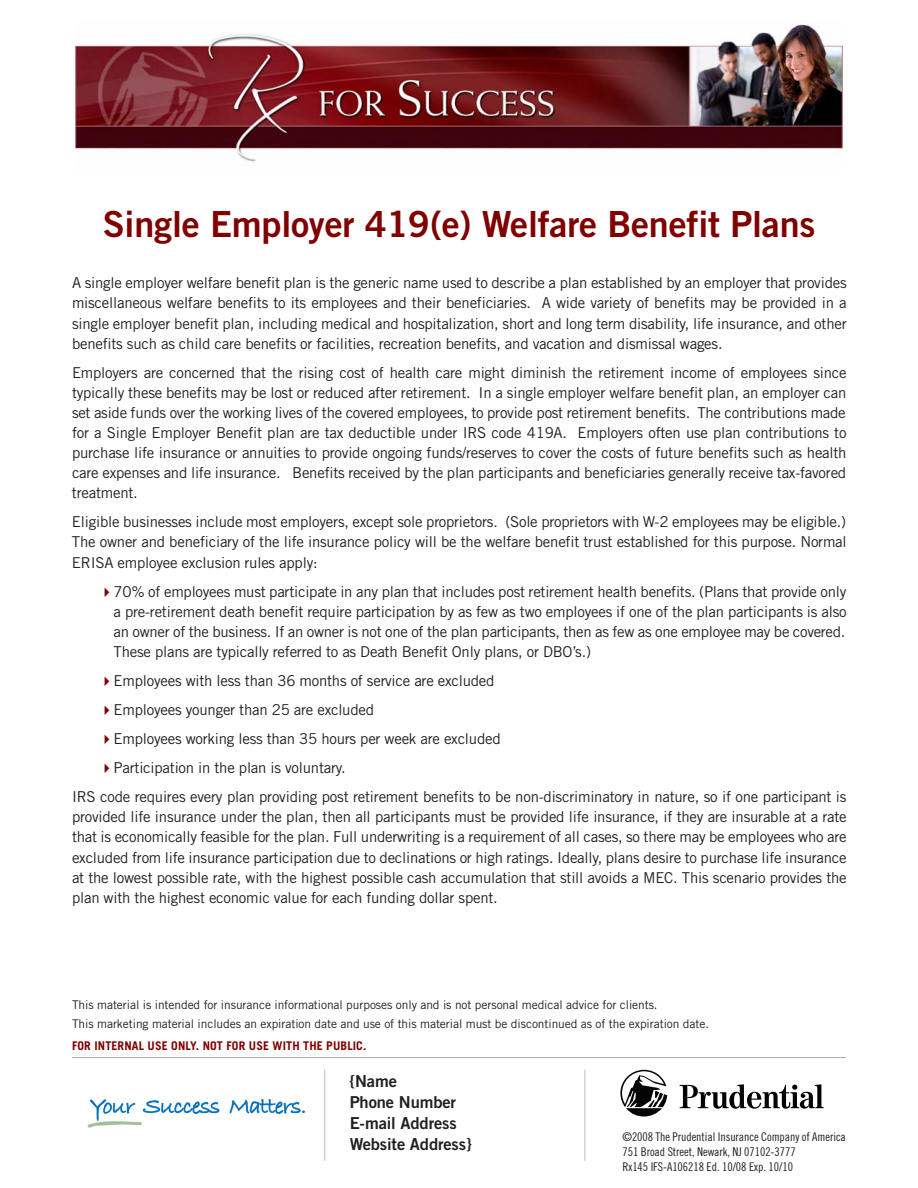
<style>
.page{position:relative;width:918px;height:1188px;background:#fff}
.page>*{position:absolute;margin:0;border:0;box-sizing:border-box;transform-origin:0 0}
.t1{font:36px "Trade Gothic Bold Two";letter-spacing:-.005em;color:#800000}
.t2{font:16.5px/21px "Trade Gothic Bold Two";letter-spacing:-.005em;color:#231f20}
.t3{font:15px/20.1px "Trade Gothic";letter-spacing:-.015em;color:#231f20;text-align:justify}
.t4{font:12px/18.3px "Trade Gothic";letter-spacing:-.005em;color:#231f20}
.t5{font:12px/15px "Trade Gothic Cond Eighteen";letter-spacing:-.005em;color:#231f20}
.t6{font:700 12px "Trade Gothic";letter-spacing:.01em;color:#800000}
.s1{color:#800000}
</style>
<div class="page">
<hr style="left:72px;top:1057px;width:774px;height:1px;background:#a8a9ad">
<hr style="left:584px;top:1070px;width:1px;height:91px;background:#bcbdc0">
<hr style="left:324px;top:1070px;width:1px;height:91px;background:#bcbdc0">
<img style="left:87px;top:1099px;width:219px;height:29px">
<svg style="left:680px;top:1084px;width:144px;height:25px"></svg>
<svg style="left:620px;top:1070px;width:47px;height:47px"></svg>
<img style="left:76px;top:24px;width:766px;height:138px">
<h1 class="t1" style="left:103px;top:211px;width:714px">Single Employer 419(e) Welfare Benefit Plans</h1>
<p class="t3" style="left:72px;top:274px;width:776px">A single employer welfare benefit plan is the generic name used to describe a plan established by an employer that provides miscellaneous welfare benefits to its employees and their beneficiaries. A wide variety of benefits may be provided in a single employer benefit plan, including medical and hospitalization, short and long term disability, life insurance, and other benefits such as child care benefits or facilities, recreation benefits, and vacation and dismissal wages.</p>
<p class="t3" style="left:72px;top:364px;width:776px">Employers are concerned that the rising cost of health care might diminish the retirement income of employees since typically these benefits may be lost or reduced after retirement. In a single employer welfare benefit plan, an employer can set aside funds over the working lives of the covered employees, to provide post retirement benefits. The contributions made for a Single Employer Benefit plan are tax deductible under IRS code 419A. Employers often use plan contributions to purchase life insurance or annuities to provide ongoing funds/reserves to cover the costs of future benefits such as health care expenses and life insurance. Benefits received by the plan participants and beneficiaries generally receive tax-favored treatment.</p>
<p class="t3" style="left:72px;top:513px;width:776px">Eligible businesses include most employers, except sole proprietors. (Sole proprietors with W-2 employees may be eligible.)<br>The owner and beneficiary of the life insurance policy will be the welfare benefit trust established for this purpose. Normal ERISA employee exclusion rules apply:</p>
<p class="t3" style="left:114px;top:583px;width:735px;text-indent:-15px"><span class="s1">✔</span>70% of employees must participate in any plan that includes post retirement health benefits. (Plans that provide only a pre-retirement death benefit require participation by as few as two employees if one of the plan participants is also an owner of the business. If an owner is not one of the plan participants, then as few as one employee may be covered.<br>These plans are typically referred to as Death Benefit Only plans, or DBO’s.)</p>
<p class="t3" style="left:99px;top:672px;width:397px"><span class="s1">✔</span>Employees with less than 36 months of service are excluded</p>
<p class="t3" style="left:99px;top:701px;width:277px"><span class="s1">✔</span>Employees younger than 25 are excluded</p>
<p class="t3" style="left:99px;top:730px;width:403px"><span class="s1">✔</span>Employees working less than 35 hours per week are excluded</p>
<p class="t3" style="left:72px;top:755px;width:776px;line-height:29.1px;text-indent:27px"><span class="s1">✔</span>Participation in the plan is voluntary.<br>IRS code requires every plan providing post retirement benefits to be non-discriminatory in nature, so if one participant is</p>
<p class="t3" style="left:72px;top:808px;width:776px">provided life insurance under the plan, then all participants must be provided life insurance, if they are insurable at a rate that is economically feasible for the plan. Full underwriting is a requirement of all cases, so there may be employees who are excluded from life insurance participation due to declinations or high ratings. Ideally, plans desire to purchase life insurance at the lowest possible rate, with the highest possible cash accumulation that still avoids a MEC. This scenario provides the plan with the highest economic value for each funding dollar spent.</p>
<p class="t4" style="left:72px;top:997px;width:638px">This material is intended for insurance informational purposes only and is not personal medical advice for clients.<br>This marketing material includes an expiration date and use of this material must be discontinued as of the expiration date.</p>
<p class="t6" style="left:72px;top:1041px;width:296px">FOR INTERNAL USE ONLY. NOT FOR USE WITH THE PUBLIC.</p>
<p class="t2" style="left:350px;top:1072px;width:123px">{Name<br>Phone Number<br>E-mail Address<br>Website Address}</p>
<p class="t5" style="left:623px;top:1130px;width:225px">©2008 The Prudential Insurance Company of America<br>751 Broad Street, Newark, NJ 07102-3777<br>Rx145 IFS-A106218 Ed. 10/08 Exp. 10/10</p>
</div>
